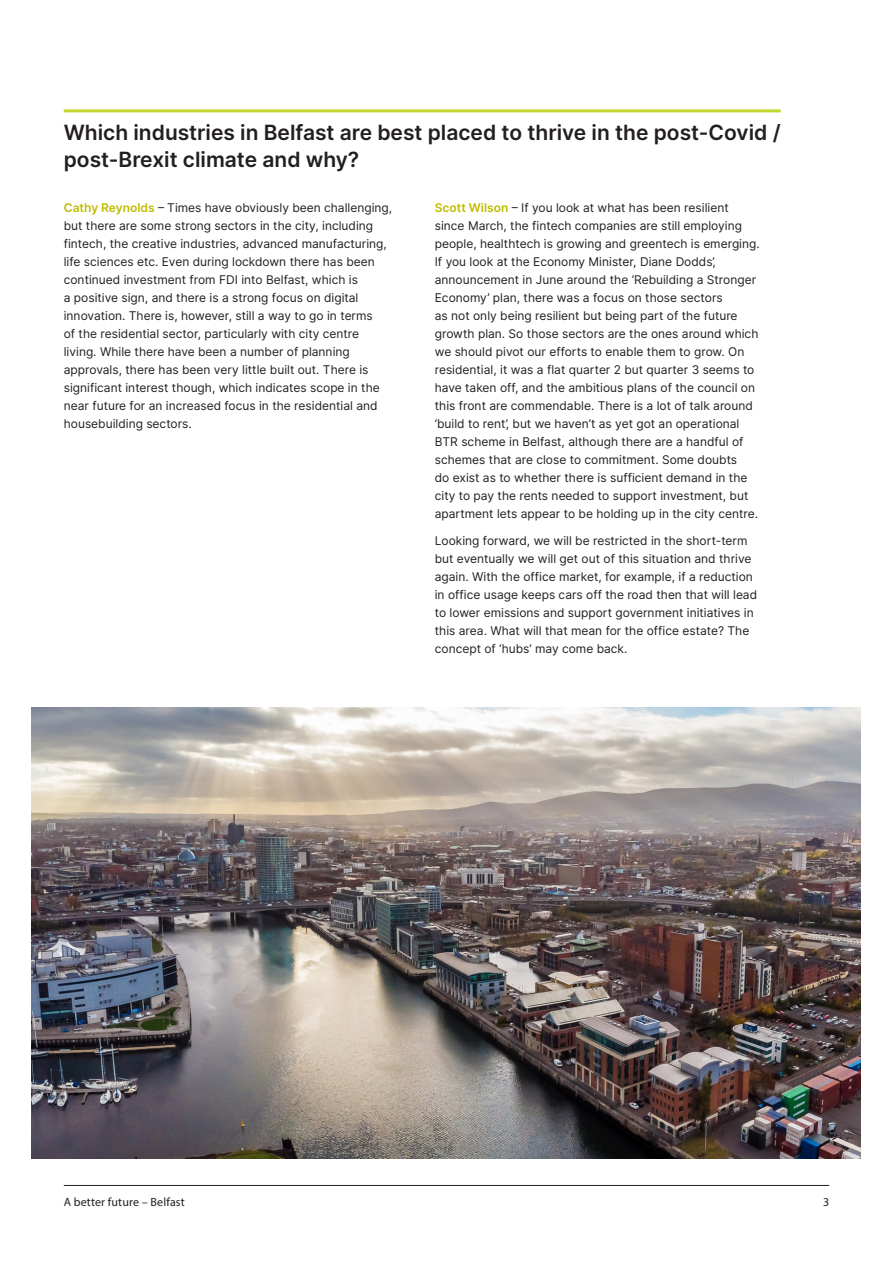
<style>
.page{position:relative;width:893px;height:1263px;background:#fff}
.page>*{position:absolute;margin:0;border:0;box-sizing:border-box;transform-origin:0 0}
.Heading_-_14_-_with{font:600 21px/27px "Inter";color:#231f20}
.Body_Copy__Grid__8pt{font:12px/18px "Inter";color:#231f20}
.t1{font:12px "Myriad Pro";letter-spacing:.01em;color:#231f20}
.s1{font-weight:600;color:#c0bc00}
</style>
<div class="page">
<hr style="left:64px;top:1185px;width:765px;height:1px;background:#231f20">
<hr style="left:64px;top:109px;width:717px;height:3px;background:#c1d72f">
<img style="left:31px;top:707px;width:830px;height:452px">
<p class="Heading_-_14_-_with" style="left:64px;top:118px;width:718px">Which industries in Belfast are best placed to thrive in the post-Covid / post-Brexit climate and why?</p>
<p class="Body_Copy__Grid__8pt" style="left:64px;top:198px;width:330px"><span class="s1">Cathy Reynolds</span> – Times have obviously been challenging, but there are some strong sectors in the city, including fintech, the creative industries, advanced manufacturing, life sciences etc. Even during lockdown there has been continued investment from FDI into Belfast, which is<br>a positive sign, and there is a strong focus on digital innovation. There is, however, still a way to go in terms<br>of the residential sector, particularly with city centre living. While there have been a number of planning approvals, there has been very little built out. There is significant interest though, which indicates scope in the near future for an increased focus in the residential and housebuilding sectors.</p>
<p class="Body_Copy__Grid__8pt" style="left:435px;top:198px;width:326px"><span class="s1">Scott Wilson</span> – If you look at what has been resilient since March, the fintech companies are still employing people, healthtech is growing and greentech is emerging.<br>If you look at the Economy Minister, Diane Dodds’, announcement in June around the ‘Rebuilding a Stronger Economy’ plan, there was a focus on those sectors<br>as not only being resilient but being part of the future growth plan. So those sectors are the ones around which we should pivot our efforts to enable them to grow. On residential, it was a flat quarter 2 but quarter 3 seems to have taken off, and the ambitious plans of the council on this front are commendable. There is a lot of talk around ‘build to rent’, but we haven’t as yet got an operational BTR scheme in Belfast, although there are a handful of schemes that are close to commitment. Some doubts<br>do exist as to whether there is sufficient demand in the city to pay the rents needed to support investment, but apartment lets appear to be holding up in the city centre.</p>
<p class="Body_Copy__Grid__8pt" style="left:435px;top:531px;width:324px">Looking forward, we will be restricted in the short-term but eventually we will get out of this situation and thrive again. With the office market, for example, if a reduction in office usage keeps cars off the road then that will lead to lower emissions and support government initiatives in this area. What will that mean for the office estate? The concept of ‘hubs’ may come back.</p>
<p class="t1" style="left:64px;top:1195px;width:122px">A better future – Belfast</p>
<p class="t1" style="left:823px;top:1195px;width:8px">3</p>
</div>
